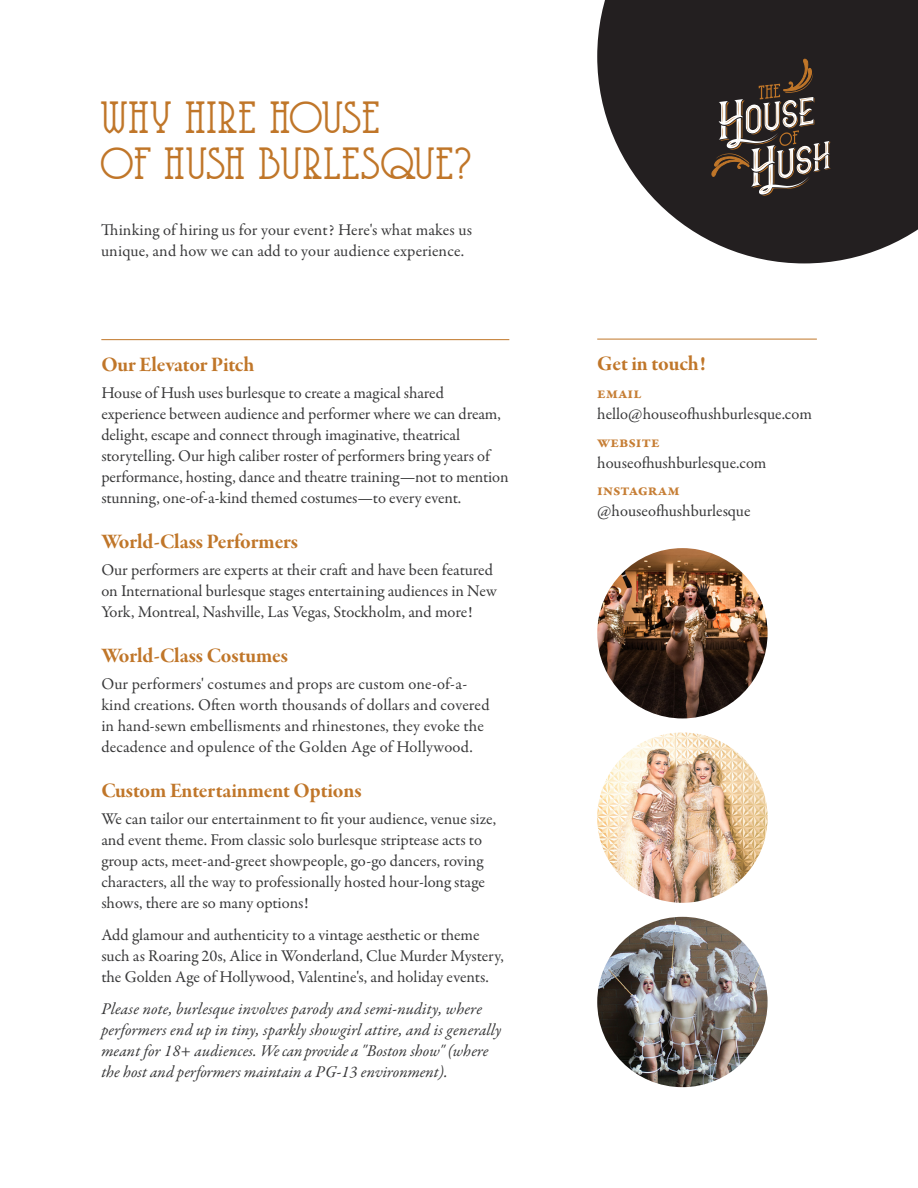
<style>
.page{position:relative;width:918px;height:1188px;background:#fff}
.page>*{position:absolute;margin:0;border:0;box-sizing:border-box;transform-origin:0 0}
.Body_Copy_Serif{font:45px "Coventry Garden";letter-spacing:.04em;color:#c07629}
._11pt_Body_Copy{font:21px "Garamond Premr Pro Bd Subh";letter-spacing:-.005em;color:#c07629}
.Bronze_Small_Body_Co{font:21px "Garamond Premr Pro Bd Subh";letter-spacing:-.005em;color:#c07629}
._11pt_Body_Copy-2{font:16.5px/21px "Garamond Premr Pro";letter-spacing:-.005em;color:#383839}
._11pt_Body_Copy-3{font:italic 16.5px/21px "Garamond Premr Pro";letter-spacing:.005em;color:#383839}
.Bronze_Small_Body_Co-2{font:16.5px/21px "Garamond Premr Pro";letter-spacing:.01em;color:#383839}
._11pt_Body_Copy-4{font:700 16.5px "Garamond Premr Pro";letter-spacing:-.005em;color:#c67e35}
</style>
<div class="page">
<img style="left:597px;top:917px;width:171px;height:170px;border-radius:85px">
<svg style="left:597px;top:0;width:321px;height:263px;fill:#231f20"></svg>
<hr style="left:101px;top:339px;width:408px;height:1px;background:#c07629">
<hr style="left:597px;top:339px;width:220px;height:1px;background:#c07629">
<svg style="left:711px;top:52px;width:120px;height:144px;background:#4a413c"></svg>
<img style="left:597px;top:548px;width:171px;height:170px;border-radius:85px">
<img style="left:597px;top:732px;width:171px;height:171px;border-radius:85px">
<p class="Body_Copy_Serif" style="left:101px;top:96px;width:280px">WHY HIRE HOUSE</p>
<p class="Body_Copy_Serif" style="left:101px;top:143px;width:371px">OF HUSH BURLESQUE?</p>
<p class="_11pt_Body_Copy-2" style="left:101px;top:219px;width:372px">Thinking of hiring us for your event? Here's what makes us unique, and how we can add to your audience experience.</p>
<p class="_11pt_Body_Copy" style="left:101px;top:352px;width:155px">Our Elevator Pitch</p>
<p class="_11pt_Body_Copy-2" style="left:101px;top:383px;width:409px">House of Hush uses burlesque to create a magical shared experience between audience and performer where we can dream, delight, escape and connect through imaginative, theatrical storytelling. Our high caliber roster of performers bring years of performance, hosting, dance and theatre training—not to mention stunning, one-of-a-kind themed costumes—to every event.</p>
<p class="_11pt_Body_Copy" style="left:101px;top:529px;width:198px">World-Class Performers</p>
<p class="_11pt_Body_Copy-2" style="left:101px;top:560px;width:397px">Our performers are experts at their craft and have been featured on International burlesque stages entertaining audiences in New<br>York, Montreal, Nashville, Las Vegas, Stockholm, and more!</p>
<p class="_11pt_Body_Copy" style="left:101px;top:643px;width:188px">World-Class Costumes</p>
<p class="Bronze_Small_Body_Co-2" style="left:101px;top:674px;width:390px">Our performers' costumes and props are custom one-of-a&shy;kind creations. Often worth thousands of dollars and covered in hand-sewn embellisments and rhinestones, they evoke the decadence and opulence of the Golden Age of Hollywood.</p>
<p class="Bronze_Small_Body_Co" style="left:101px;top:778px;width:262px">Custom Entertainment Options</p>
<p class="_11pt_Body_Copy-2" style="left:101px;top:809px;width:396px">We can tailor our entertainment to fit your audience, venue size, and event theme. From classic solo burlesque striptease acts to group acts, meet-and-greet showpeople, go-go dancers, roving characters, all the way to professionally hosted hour-long stage shows, there are so many options!</p>
<p class="_11pt_Body_Copy-2" style="left:101px;top:925px;width:404px">Add glamour and authenticity to a vintage aesthetic or theme such as Roaring 20s, Alice in Wonderland, Clue Murder Mystery, the Golden Age of Hollywood, Valentine's, and holiday events.</p>
<p class="_11pt_Body_Copy-3" style="left:101px;top:999px;width:402px">Please note, burlesque involves parody and semi-nudity, where performers end up in tiny, sparkly showgirl attire, and is generally meant for 18+ audiences. We can provide a "Boston show" (where the host and performers maintain a PG-13 environment).</p>
<p class="_11pt_Body_Copy" style="left:597px;top:351px;width:110px">Get in touch!</p>
<p class="_11pt_Body_Copy-4" style="left:597px;top:382px;width:46px">email</p>
<p class="_11pt_Body_Copy-2" style="left:597px;top:403px;width:216px">hello@houseofhushburlesque.com</p>
<p class="_11pt_Body_Copy-4" style="left:597px;top:431px;width:64px">website</p>
<p class="_11pt_Body_Copy-2" style="left:597px;top:452px;width:171px">houseofhushburlesque.com</p>
<p class="_11pt_Body_Copy-4" style="left:597px;top:480px;width:84px">instagram</p>
<p class="_11pt_Body_Copy-2" style="left:597px;top:501px;width:155px">@houseofhushburlesque</p>
</div>
